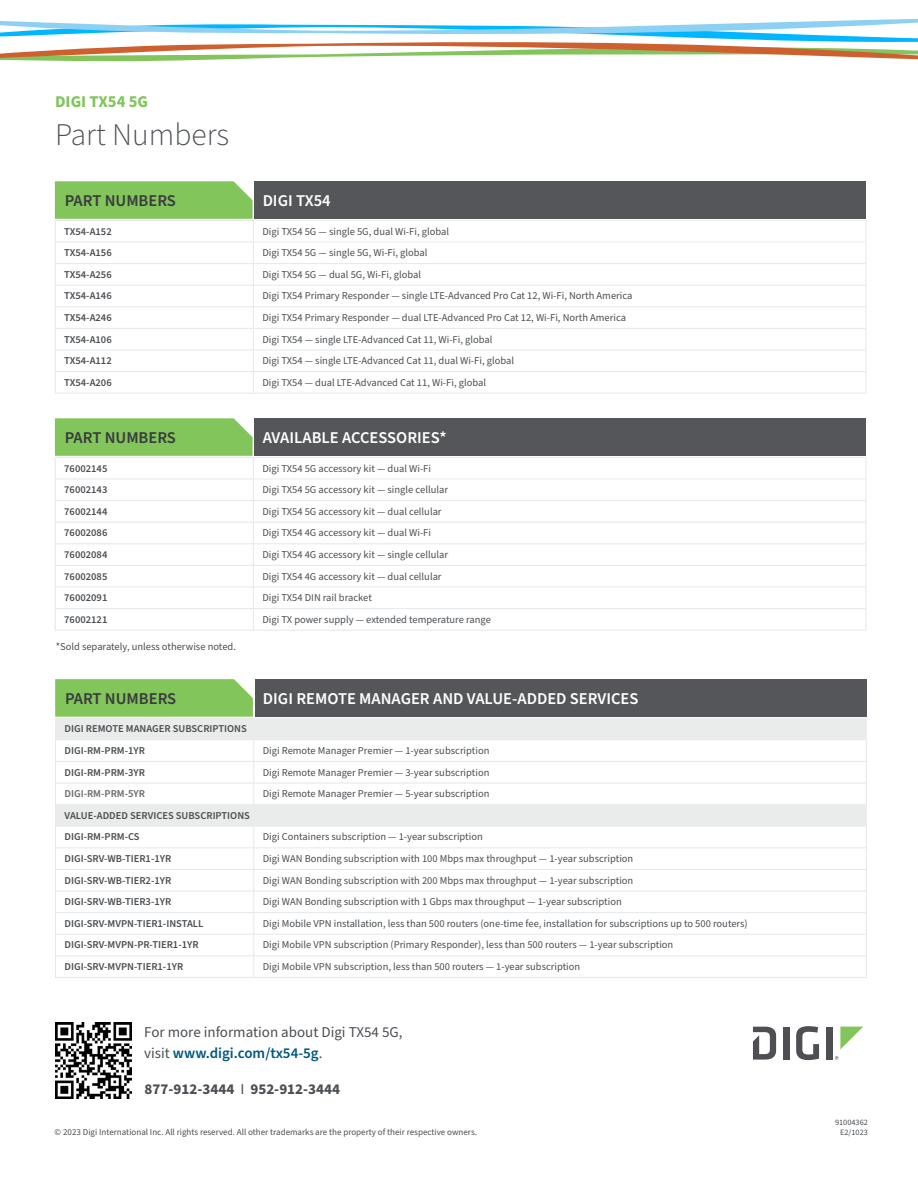
<style>
.page{position:relative;width:918px;height:1188px;background:#fff}
.page>*{position:absolute;margin:0;border:0;box-sizing:border-box;transform-origin:0 0}
.Intro_NEW{font:300 31.5px "Source Sans Pro";color:#4b4f53}
.t1{font:600 16.5px "Source Sans Pro";color:#fff}
.t2{font:600 16.5px "Source Sans Pro";color:#393b3e}
.Intro_NEW-2{font:700 16.5px "Source Sans Pro";color:#82c55b}
.ft_pg_body_copy{font:15px/21px "Source Sans Pro";color:#4b4f53}
.t3{font:700 15px "Source Sans Pro";color:#4b4f53}
.Table_-_Body_Copy{font:10.5px "Source Sans Pro";color:#4b4f53}
.Table_-_Header{font:10.5px "Source Sans Pro";color:#4b4f53}
.Table_-_Header-2{font:600 10.5px "Source Sans Pro";color:#4b4f53}
.Table_-_Body_Copy-2{font:600 10.5px "Source Sans Pro";color:#4b4f53}
.Table_-_Header-3{font:600 10.5px "Source Sans Pro";color:#66696d}
.t4{font:9px "Source Sans Pro";color:#4b4f53}
.t5{font:8.25px/10.5px "Source Sans Pro";color:#4b4f53;text-align:right}
.s1{font-weight:600;color:#00597e}
.s2{font-weight:400}
</style>
<div class="page">
<div style="left:783px;top:1027px;width:6px;height:33px;background:#4e4f53"></div>
<svg style="left:796px;top:1026px;width:23px;height:34px"></svg>
<div style="left:826px;top:1027px;width:6px;height:33px;background:#4e4f53"></div>
<svg style="left:840px;top:1027px;width:23px;height:22px"></svg>
<svg style="left:753px;top:1027px;width:23px;height:33px"></svg>
<svg style="left:835px;top:1056px;width:3px;height:4px"></svg>
<img style="left:56px;top:1023px;width:76px;height:76px">
<svg style="left:254px;top:243px;width:612px;height:150px"></svg>
<hr style="left:253px;top:263px;width:613px;height:1px;background:#e6e7e8">
<hr style="left:253px;top:285px;width:613px;height:1px;background:#e6e7e8">
<hr style="left:253px;top:306px;width:613px;height:1px;background:#e6e7e8">
<hr style="left:253px;top:328px;width:613px;height:1px;background:#e6e7e8">
<hr style="left:253px;top:350px;width:613px;height:1px;background:#e6e7e8">
<hr style="left:253px;top:371px;width:613px;height:1px;background:#e6e7e8">
<hr style="left:55px;top:393px;width:198px;height:1px;background:#e6e7e8">
<hr style="left:253px;top:393px;width:613px;height:1px;background:#e6e7e8">
<hr style="left:254px;top:220px;width:612px;height:1px;background:#eaebeb">
<svg style="left:866px;top:221px;width:1px;height:172px"></svg>
<hr style="left:254px;top:242px;width:612px;height:1px;background:#eaebeb">
<svg style="left:55px;top:181px;width:199px;height:212px"></svg>
<div style="left:254px;top:181px;width:612px;height:38px;background:#54565a"></div>
<svg style="left:0;top:18px;width:918px;height:44px"></svg>
<hr style="left:55px;top:630px;width:198px;height:1px;background:#e6e7e8">
<hr style="left:253px;top:630px;width:613px;height:1px;background:#e6e7e8">
<svg style="left:55px;top:418px;width:812px;height:212px"></svg>
<div style="left:254px;top:418px;width:612px;height:38px;background:#54565a"></div>
<div style="left:254px;top:719px;width:612px;height:20px;background:#eaebeb"></div>
<svg style="left:254px;top:740px;width:612px;height:217px"></svg>
<hr style="left:254px;top:761px;width:613px;height:1px;background:#e6e7e8">
<hr style="left:254px;top:783px;width:613px;height:1px;background:#e6e7e8">
<hr style="left:254px;top:847px;width:613px;height:1px;background:#e6e7e8">
<hr style="left:254px;top:869px;width:613px;height:1px;background:#e6e7e8">
<hr style="left:254px;top:891px;width:613px;height:1px;background:#e6e7e8">
<hr style="left:254px;top:912px;width:613px;height:1px;background:#e6e7e8">
<hr style="left:254px;top:934px;width:613px;height:1px;background:#e6e7e8">
<hr style="left:254px;top:955px;width:613px;height:1px;background:#e6e7e8">
<hr style="left:55px;top:977px;width:199px;height:1px;background:#e6e7e8">
<hr style="left:254px;top:977px;width:613px;height:1px;background:#e6e7e8">
<hr style="left:254px;top:804px;width:613px;height:1px;background:#eaebeb">
<svg style="left:866px;top:719px;width:1px;height:258px"></svg>
<hr style="left:254px;top:718px;width:613px;height:1px;background:#eaebeb">
<hr style="left:254px;top:739px;width:613px;height:1px;background:#eaebeb">
<hr style="left:254px;top:826px;width:613px;height:1px;background:#eaebeb">
<svg style="left:55px;top:679px;width:199px;height:298px"></svg>
<div style="left:255px;top:679px;width:612px;height:38px;background:#54565a"></div>
<p class="Intro_NEW-2" style="left:55px;top:90px;width:95px">DIGI TX54 5G</p>
<p class="Intro_NEW" style="left:55px;top:113px;width:176px">Part Numbers</p>
<p class="t2" style="left:65px;top:190px;width:113px">PART NUMBERS</p>
<p class="t1" style="left:263px;top:189px;width:69px">DIGI TX54</p>
<p class="Table_-_Body_Copy-2" style="left:64px;top:224px;width:49px">TX54-A152</p>
<p class="Table_-_Body_Copy" style="left:262px;top:224px;width:188px">Digi TX54 5G — single 5G, dual Wi-Fi, global</p>
<p class="Table_-_Body_Copy-2" style="left:64px;top:246px;width:49px">TX54-A156</p>
<p class="Table_-_Body_Copy" style="left:262px;top:246px;width:167px">Digi TX54 5G — single 5G, Wi-Fi, global</p>
<p class="Table_-_Body_Copy-2" style="left:64px;top:267px;width:49px">TX54-A256</p>
<p class="Table_-_Body_Copy" style="left:262px;top:267px;width:160px">Digi TX54 5G — dual 5G, Wi-Fi, global</p>
<p class="Table_-_Body_Copy-2" style="left:64px;top:289px;width:49px">TX54-A146</p>
<p class="Table_-_Body_Copy" style="left:262px;top:289px;width:372px">Digi TX54 Primary Responder — single LTE-Advanced Pro Cat 12, Wi-Fi, North America</p>
<p class="Table_-_Body_Copy-2" style="left:64px;top:311px;width:49px">TX54-A246</p>
<p class="Table_-_Body_Copy" style="left:262px;top:311px;width:365px">Digi TX54 Primary Responder — dual LTE-Advanced Pro Cat 12, Wi-Fi, North America</p>
<p class="Table_-_Body_Copy-2" style="left:64px;top:332px;width:49px">TX54-A106</p>
<p class="Table_-_Body_Copy" style="left:262px;top:332px;width:232px">Digi TX54 — single LTE-Advanced Cat 11, Wi-Fi, global</p>
<p class="Table_-_Body_Copy-2" style="left:64px;top:354px;width:49px">TX54-A112</p>
<p class="Table_-_Body_Copy" style="left:262px;top:354px;width:253px">Digi TX54 — single LTE-Advanced Cat 11, dual Wi-Fi, global</p>
<p class="Table_-_Body_Copy-2" style="left:64px;top:375px;width:49px">TX54-A206</p>
<p class="Table_-_Body_Copy" style="left:262px;top:375px;width:225px">Digi TX54 — dual LTE-Advanced Cat 11, Wi-Fi, global</p>
<p class="t2" style="left:65px;top:427px;width:113px">PART NUMBERS</p>
<p class="t1" style="left:263px;top:426px;width:186px">AVAILABLE ACCESSORIES*</p>
<p class="Table_-_Body_Copy-2" style="left:64px;top:461px;width:45px">76002145</p>
<p class="Table_-_Body_Copy" style="left:262px;top:461px;width:170px">Digi TX54 5G accessory kit — dual Wi-Fi</p>
<p class="Table_-_Body_Copy-2" style="left:64px;top:483px;width:45px">76002143</p>
<p class="Table_-_Body_Copy" style="left:262px;top:483px;width:187px">Digi TX54 5G accessory kit — single cellular</p>
<p class="Table_-_Body_Copy-2" style="left:64px;top:504px;width:45px">76002144</p>
<p class="Table_-_Body_Copy" style="left:262px;top:504px;width:181px">Digi TX54 5G accessory kit — dual cellular</p>
<p class="Table_-_Body_Copy-2" style="left:64px;top:526px;width:45px">76002086</p>
<p class="Table_-_Body_Copy" style="left:262px;top:526px;width:170px">Digi TX54 4G accessory kit — dual Wi-Fi</p>
<p class="Table_-_Body_Copy-2" style="left:64px;top:548px;width:45px">76002084</p>
<p class="Table_-_Body_Copy" style="left:262px;top:548px;width:187px">Digi TX54 4G accessory kit — single cellular</p>
<p class="Table_-_Body_Copy-2" style="left:64px;top:569px;width:45px">76002085</p>
<p class="Table_-_Body_Copy" style="left:262px;top:569px;width:181px">Digi TX54 4G accessory kit — dual cellular</p>
<p class="Table_-_Body_Copy-2" style="left:64px;top:591px;width:45px">76002091</p>
<p class="Table_-_Body_Copy" style="left:262px;top:591px;width:111px">Digi TX54 DIN rail bracket</p>
<p class="Table_-_Body_Copy-2" style="left:64px;top:612px;width:45px">76002121</p>
<p class="Table_-_Body_Copy" style="left:262px;top:612px;width:230px">Digi TX power supply — extended temperature range</p>
<p class="Table_-_Body_Copy" style="left:56px;top:639px;width:182px">*Sold separately, unless otherwise noted.</p>
<p class="t2" style="left:65px;top:687px;width:113px">PART NUMBERS</p>
<p class="t1" style="left:263px;top:687px;width:377px">DIGI REMOTE MANAGER AND VALUE-ADDED SERVICES</p>
<p class="Table_-_Header-2" style="left:65px;top:722px;width:184px">DIGI REMOTE MANAGER SUBSCRIPTIONS</p>
<p class="Table_-_Header-2" style="left:65px;top:744px;width:82px">DIGI-RM-PRM-1YR</p>
<p class="Table_-_Header" style="left:263px;top:744px;width:228px">Digi Remote Manager Premier — 1-year subscription</p>
<p class="Table_-_Header-2" style="left:65px;top:765px;width:82px">DIGI-RM-PRM-3YR</p>
<p class="Table_-_Header" style="left:263px;top:765px;width:228px">Digi Remote Manager Premier — 3-year subscription</p>
<p class="Table_-_Header-3" style="left:65px;top:787px;width:82px">DIGI-RM-PRM-5YR</p>
<p class="Table_-_Header" style="left:263px;top:787px;width:228px">Digi Remote Manager Premier — 5-year subscription</p>
<p class="Table_-_Header-2" style="left:65px;top:808px;width:187px">VALUE-ADDED SERVICES SUBSCRIPTIONS</p>
<p class="Table_-_Header-2" style="left:65px;top:830px;width:77px">DIGI-RM-PRM-CS</p>
<p class="Table_-_Header" style="left:263px;top:830px;width:222px">Digi Containers subscription — 1-year subscription</p>
<p class="Table_-_Header-2" style="left:65px;top:852px;width:108px">DIGI-SRV-WB-TIER1-1YR</p>
<p class="Table_-_Header" style="left:263px;top:852px;width:372px">Digi WAN Bonding subscription with 100 Mbps max throughput — 1-year subscription</p>
<p class="Table_-_Header-2" style="left:65px;top:873px;width:108px">DIGI-SRV-WB-TIER2-1YR</p>
<p class="Table_-_Header" style="left:263px;top:873px;width:372px">Digi WAN Bonding subscription with 200 Mbps max throughput — 1-year subscription</p>
<p class="Table_-_Header-2" style="left:65px;top:895px;width:108px">DIGI-SRV-WB-TIER3-1YR</p>
<p class="Table_-_Header" style="left:263px;top:895px;width:361px">Digi WAN Bonding subscription with 1 Gbps max throughput — 1-year subscription</p>
<p class="Table_-_Header-2" style="left:65px;top:916px;width:140px">DIGI-SRV-MVPN-TIER1-INSTALL</p>
<p class="Table_-_Header" style="left:263px;top:916px;width:487px">Digi Mobile VPN installation, less than 500 routers (one-time fee, installation for subscriptions up to 500 routers)</p>
<p class="Table_-_Header-2" style="left:65px;top:938px;width:136px">DIGI-SRV-MVPN-PR-TIER1-1YR</p>
<p class="Table_-_Header" style="left:263px;top:938px;width:412px">Digi Mobile VPN subscription (Primary Responder), less than 500 routers — 1-year subscription</p>
<p class="Table_-_Header-2" style="left:65px;top:960px;width:120px">DIGI-SRV-MVPN-TIER1-1YR</p>
<p class="Table_-_Header" style="left:263px;top:960px;width:319px">Digi Mobile VPN subscription, less than 500 routers — 1-year subscription</p>
<p class="ft_pg_body_copy" style="left:144px;top:1022px;width:260px">For more information about Digi TX54 5G, visit <span class="s1">www.digi.com/tx54-5g</span>.</p>
<h3 class="t3" style="left:145px;top:1079px;width:197px">877-912-3444 <span class="s2">I</span> 952-912-3444</h3>
<p class="t4" style="left:55px;top:1126px;width:424px">© 2023 Digi International Inc. All rights reserved. All other trademarks are the property of their respective owners.</p>
<p class="t5" style="left:835px;top:1117px;width:34px">91004362<br>E2/1023</p>
</div>
